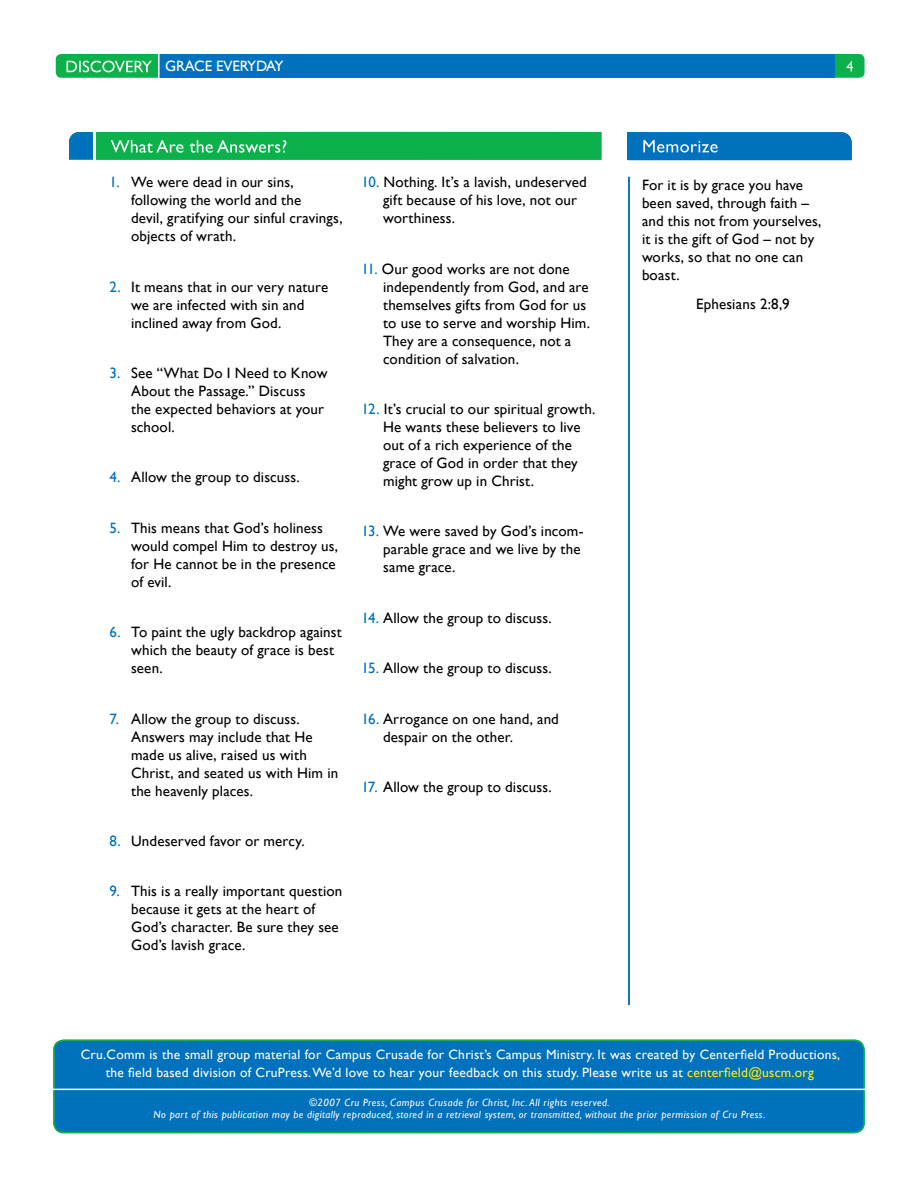
<style>
.page{position:relative;width:918px;height:1188px;background:#fff}
.page>*{position:absolute;margin:0;border:0;box-sizing:border-box;transform-origin:0 0}
.t1{font:15px/18px "Gill Sans";letter-spacing:.01em;color:#000}
.t2{font:15px "Gill Sans";letter-spacing:-.03em;color:#fff}
.t3{font:13.5px/18px "Gill Sans";letter-spacing:.02em;color:#fff;text-align:center}
.t4{font:italic 10.5px/12.6px "Gill Sans";letter-spacing:.04em;color:#fff;text-align:center}
.s1{color:#0071bc}
.s2{color:#fff200}
</style>
<div class="page">
<svg style="left:628px;top:132px;width:224px;height:28px;background:#0c77bf"></svg>
<svg style="left:69px;top:132px;width:532px;height:28px;background:#18b258"></svg>
<div style="left:54px;top:1040px;width:810px;height:93px;background:#0071bc;border-radius:10px"></div>
<div style="left:53px;top:1040px;width:812px;height:93px;border:2px solid #0db14b;border-radius:10px"></div>
<hr style="left:50px;top:1089px;width:818px;height:1px;background:#fff">
<div style="left:56px;top:54px;width:809px;height:24px;background:#0db14b;border-radius:5px"></div>
<svg style="left:846px;top:61px;width:7px;height:10px"></svg>
<div style="left:159px;top:54px;width:676px;height:24px;background:#0071bc"></div>
<svg style="left:66px;top:61px;width:86px;height:11px"></svg>
<hr style="left:158px;top:50px;width:2px;height:31px;background:#fff">
<hr style="left:628px;top:177px;width:2px;height:828px;background:#0071bc">
<p class="t2" style="left:165px;top:57px;width:120px">GRACE EVERYDAY</p>
<p class="t1" style="left:131px;top:173px;width:213px;text-indent:-22px"><span class="s1">1.</span> We were dead in our sins, following the world and the<br>devil, gratifying our sinful cravings, objects of wrath.</p>
<p class="t1" style="left:131px;top:277px;width:199px;text-indent:-22px"><span class="s1">2.</span> It means that in our very nature we are infected with sin and inclined away from God.</p>
<p class="t1" style="left:131px;top:364px;width:198px;text-indent:-22px"><span class="s1">3.</span> See “What Do I Need to Know<br>About the Passage.” Discuss the expected behaviors at your school.</p>
<p class="t1" style="left:110px;top:468px;width:192px"><span class="s1">4.</span> Allow the group to discuss.</p>
<p class="t1" style="left:131px;top:519px;width:209px;text-indent:-22px"><span class="s1">5.</span> This means that God’s holiness would compel Him to destroy us, for He cannot be in the presence of evil.</p>
<p class="t1" style="left:131px;top:623px;width:212px;text-indent:-22px"><span class="s1">6.</span> To paint the ugly backdrop against which the beauty of grace is best seen.</p>
<p class="t1" style="left:131px;top:709px;width:209px;text-indent:-22px"><span class="s1">7.</span> Allow the group to discuss.<br>Answers may include that He made us alive, raised us with<br>Christ, and seated us with Him in the heavenly places.</p>
<p class="t1" style="left:110px;top:832px;width:197px"><span class="s1">8.</span> Undeserved favor or mercy.</p>
<p class="t1" style="left:131px;top:882px;width:213px;text-indent:-22px"><span class="s1">9.</span> This is a really important question because it gets at the heart of<br>God’s character. Be sure they see<br>God’s lavish grace.</p>
<p class="t1" style="left:383px;top:173px;width:205px;text-indent:-22px"><span class="s1">10.</span> Nothing. It’s a lavish, undeserved gift because of his love, not our worthiness.</p>
<p class="t1" style="left:383px;top:259px;width:208px;text-indent:-22px"><span class="s1">11.</span> Our good works are not done independently from God, and are themselves gifts from God for us to use to serve and worship Him.<br>They are a consequence, not a condition of salvation.</p>
<p class="t1" style="left:383px;top:400px;width:214px;text-indent:-22px"><span class="s1">12.</span> It’s crucial to our spiritual growth.<br>He wants these believers to live out of a rich experience of the grace of God in order that they might grow up in Christ.</p>
<p class="t1" style="left:383px;top:522px;width:202px;text-indent:-22px"><span class="s1">13.</span> We were saved by God’s incom&shy;parable grace and we live by the same grace.</p>
<p class="t1" style="left:361px;top:609px;width:192px"><span class="s1">14.</span> Allow the group to discuss.</p>
<p class="t1" style="left:361px;top:659px;width:192px"><span class="s1">15.</span> Allow the group to discuss.</p>
<p class="t1" style="left:383px;top:709px;width:177px;text-indent:-22px"><span class="s1">16.</span> Arrogance on one hand, and despair on the other.</p>
<p class="t1" style="left:361px;top:778px;width:192px"><span class="s1">17.</span> Allow the group to discuss.</p>
<p class="t1" style="left:642px;top:176px;width:181px">For it is by grace you have been saved, through faith – and this not from yourselves, it is the gift of God – not by works, so that no one can boast.</p>
<p class="t1" style="left:696px;top:295px;width:95px">Ephesians 2:8,9</p>
<p class="t3" style="left:81px;top:1045px;width:761px">Cru.Comm is the small group material for Campus Crusade for Christ’s Campus Ministry. It was created by Centerfield Productions, the field based division of CruPress. We’d love to hear your feedback on this study. Please write us at <span class="s2">centerfield@uscm.org</span></p>
<p class="t3" style="left:104px;top:1063px;width:714px">the field based division of CruPress. We’d love to hear your feedback on this study. Please write us at <span class="s2">centerfield@uscm.org</span></p>
<p class="t4" style="left:154px;top:1096px;width:613px">©2007 Cru Press, Campus Crusade for Christ, Inc. All rights reserved.<br>No part of this publication may be digitally reproduced, stored in a retrieval system, or transmitted, without the prior permission of Cru Press.</p>
</div>
